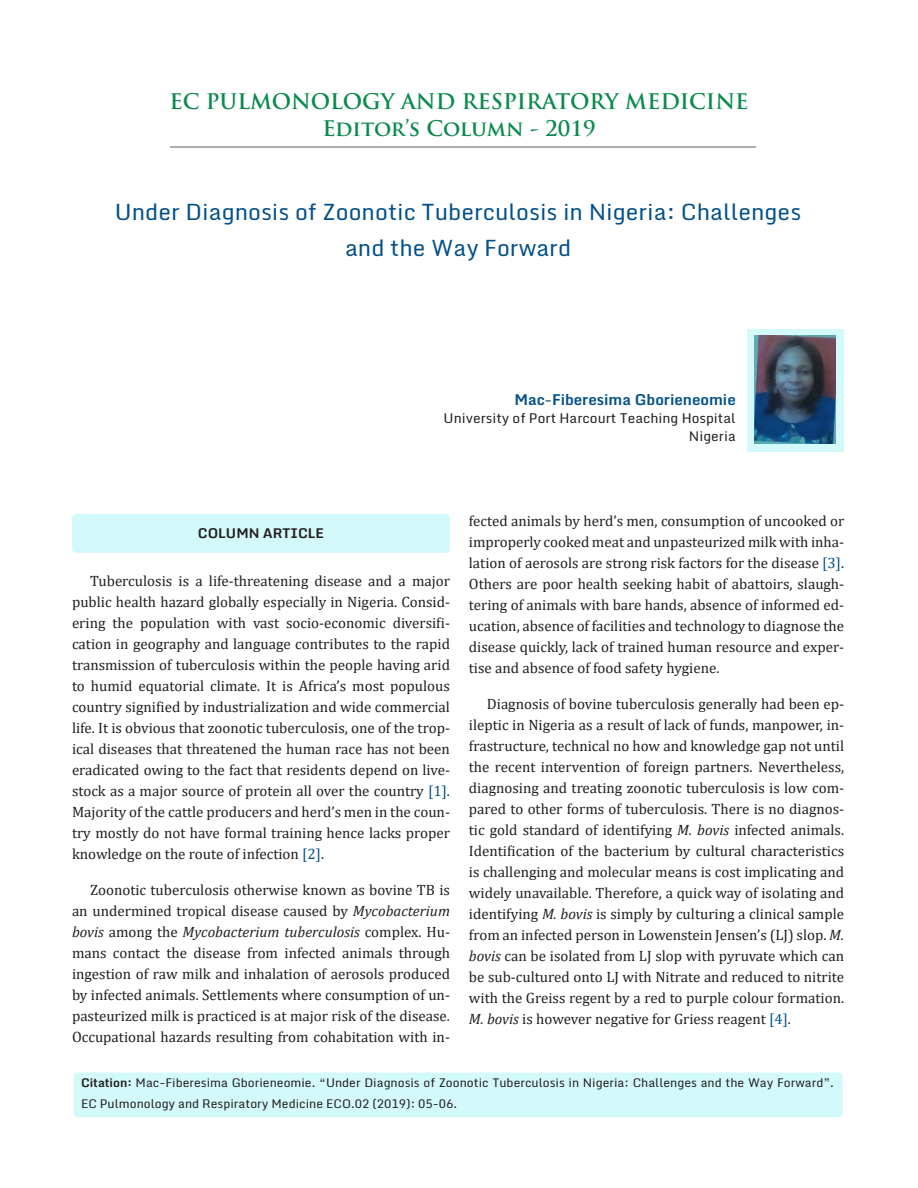
<style>
.page{position:relative;width:918px;height:1188px;background:#fff}
.page>*{position:absolute;margin:0;border:0;box-sizing:border-box;transform-origin:0 0}
.t1{font:22.5px/36px "Monda";color:#035089;text-align:center}
.t2{font:700 21px/27px "Trajan Pro";color:#0a8a4d;text-align:center}
.t3{font:15px/21px "Cambria";color:#231f20;text-align:justify}
.t4{font:700 15px "Monda";color:#035089}
.t5{font:13.5px "Monda";color:#231f20}
.t6{font:700 13.5px "Monda";color:#231f20}
.t7{font:12px/21px "Monda";color:#231f20}
.s1{color:#035089}
.s2{font-style:italic}
.s3{font-weight:700}
</style>
<div class="page">
<div style="left:73px;top:1072px;width:770px;height:46px;background:#d3f9fa;border-radius:4px"></div>
<div style="left:72px;top:1071px;width:772px;height:48px;border:2px solid #fff;border-radius:4px"></div>
<hr style="left:170px;top:147px;width:586px;height:1px;background:#645d5b">
<div style="left:72px;top:514px;width:378px;height:39px;background:#d3f9fa;border-radius:4px"></div>
<div style="left:747px;top:329px;width:97px;height:122px;background:#d3f9fa"></div>
<img style="left:754px;top:336px;width:82px;height:107px">
<p class="t2" style="left:169px;top:88px;width:581px">EC PULMONOLOGY AND RESPIRATORY MEDICINE<br>Editor’s Column - 2019</p>
<p class="t1" style="left:115px;top:194px;width:688px">Under Diagnosis of Zoonotic Tuberculosis in Nigeria: Challenges and the Way Forward</p>
<p class="t4" style="left:515px;top:387px;width:223px">Mac-Fiberesima Gborieneomie</p>
<p class="t5" style="left:444px;top:409px;width:294px">University of Port Harcourt Teaching Hospital</p>
<p class="t5" style="left:689px;top:427px;width:48px">Nigeria</p>
<p class="t6" style="left:198px;top:521px;width:128px">COLUMN ARTICLE</p>
<p class="t3" style="left:72px;top:571px;width:380px;text-indent:18px">Tuberculosis is a life-threatening disease and a major public health hazard globally especially in Nigeria. Consid&shy;ering the population with vast socio-economic diversifi&shy;cation in geography and language contributes to the rapid transmission of tuberculosis within the people having arid to humid equatorial climate. It is Africa’s most populous country signified by industrialization and wide commercial life. It is obvious that zoonotic tuberculosis, one of the trop&shy;ical diseases that threatened the human race has not been eradicated owing to the fact that residents depend on live&shy;stock as a major source of protein all over the country <span class="s1">[1]</span>.<br>Majority of the cattle producers and herd’s men in the coun&shy;try mostly do not have formal training hence lacks proper knowledge on the route of infection <span class="s1">[2]</span>.</p>
<p class="t3" style="left:72px;top:880px;width:380px;text-indent:18px">Zoonotic tuberculosis otherwise known as bovine TB is an undermined tropical disease caused by <span class="s2">Mycobacterium bovis</span> among the <span class="s2">Mycobacterium tuberculosis</span> complex. Hu&shy;mans contact the disease from infected animals through ingestion of raw milk and inhalation of aerosols produced by infected animals. Settlements where consumption of un&shy;pasteurized milk is practiced is at major risk of the disease.<br>Occupational hazards resulting from cohabitation with in-</p>
<p class="t3" style="left:469px;top:510px;width:377px">fected animals by herd’s men, consumption of uncooked or improperly cooked meat and unpasteurized milk with inha&shy;lation of aerosols are strong risk factors for the disease <span class="s1">[3]</span>.<br>Others are poor health seeking habit of abattoirs, slaugh&shy;tering of animals with bare hands, absence of informed ed&shy;ucation, absence of facilities and technology to diagnose the disease quickly, lack of trained human resource and exper&shy;tise and absence of food safety hygiene.</p>
<p class="t3" style="left:469px;top:693px;width:377px;text-indent:18px">Diagnosis of bovine tuberculosis generally had been ep&shy;ileptic in Nigeria as a result of lack of funds, manpower, in&shy;frastructure, technical no how and knowledge gap not until the recent intervention of foreign partners. Nevertheless, diagnosing and treating zoonotic tuberculosis is low com&shy;pared to other forms of tuberculosis. There is no diagnos&shy;tic gold standard of identifying <span class="s2">M. bovis</span> infected animals.<br>Identification of the bacterium by cultural characteristics is challenging and molecular means is cost implicating and widely unavailable. Therefore, a quick way of isolating and identifying <span class="s2">M. bovis</span> is simply by culturing a clinical sample from an infected person in Lowenstein Jensen’s (LJ) slop. <span class="s2">M. bovis</span> can be isolated from LJ slop with pyruvate which can be sub-cultured onto LJ with Nitrate and reduced to nitrite with the Greiss regent by a red to purple colour formation.<br><span class="s2">M. bovis</span> is however negative for Griess reagent <span class="s1">[4]</span>.</p>
<p class="t7" style="left:81px;top:1073px;width:755px"><span class="s3">Citation:</span> Mac-Fiberesima Gborieneomie. “Under Diagnosis of Zoonotic Tuberculosis in Nigeria: Challenges and the Way Forward”.<br>EC Pulmonology and Respiratory Medicine ECO.02 (2019): 05-06.</p>
</div>
